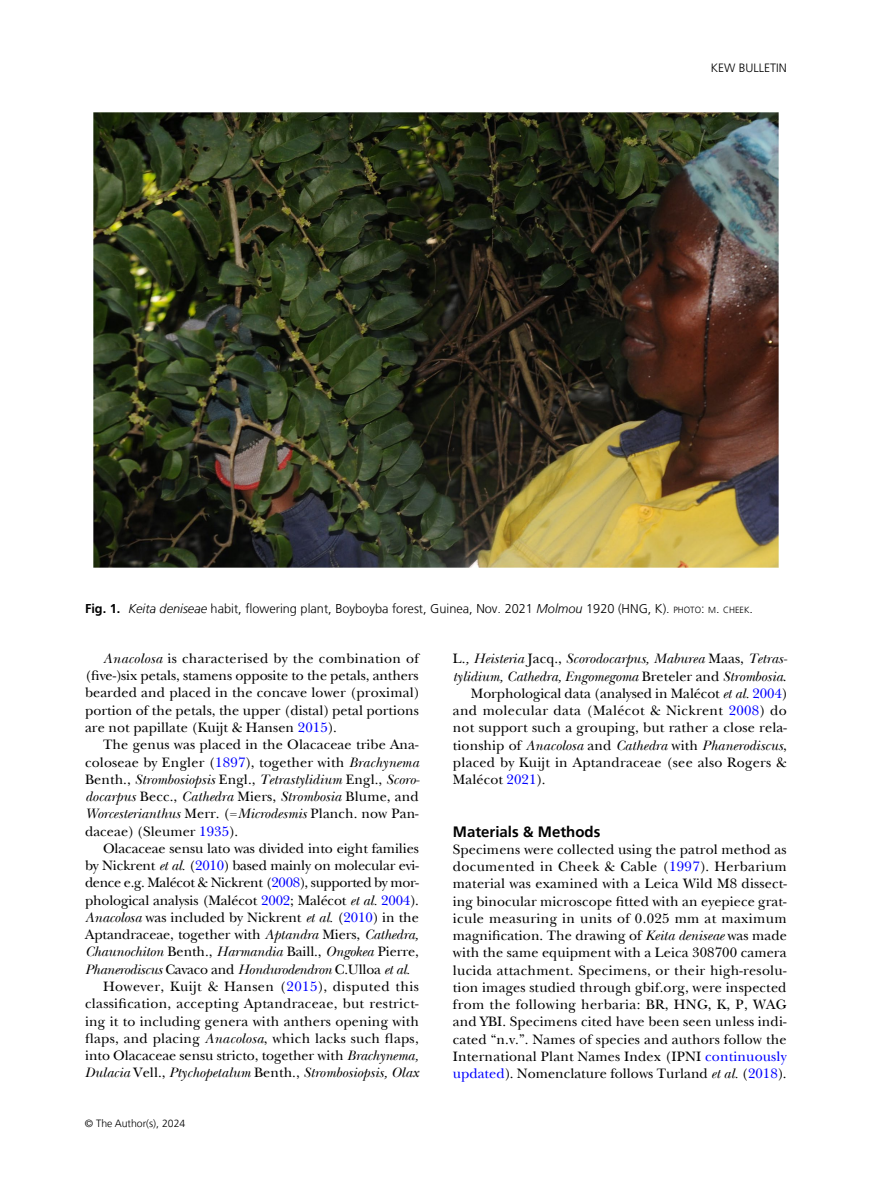
<style>
.page{position:relative;width:893px;height:1187px;background:#fff}
.page>*{position:absolute;margin:0;border:0;box-sizing:border-box;transform-origin:0 0}
.t1{font:700 15px "Frutiger Unic";color:#000}
.t2{font:14.25px/17.2px "New Baskerville Unic";letter-spacing:.01em;color:#000;text-align:justify}
.t3{font:14.25px "New Baskerville Unic 2";letter-spacing:.01em;color:#000}
.t4{font:italic 14.25px "New Baskerville Unic";letter-spacing:-.005em;color:#000}
.t5{font:14.25px "New Baskerville Unic 2";letter-spacing:-.01em;color:#000}
.t6{font:14.25px "New Baskerville Unic";letter-spacing:.03em;color:#000}
.t7{font:12.75px "Frutiger Unic Light 3";color:#000}
.t8{font:300 12px "Frutiger Unic";color:#000}
.t9{font:10.5px "Frutiger Unic Light 4";color:#000}
.s1{font-family:"Frutiger Unic";font-weight:700}
.s2{font-family:"Frutiger Unic";font-weight:300;font-style:italic}
.s3{font-family:"Frutiger Unic";font-weight:300}
.s4{font-family:"Frutiger Unic";font-weight:300;font-size:8.85px}
.s5{font-family:"New Baskerville Unic";font-style:italic}
.s6{color:#00f}
.s7{font-style:italic}
.s8{font-family:"New Baskerville Unic 2"}
.s9{font-style:normal}
.s10{font-family:"New Baskerville Unic 2";font-style:normal}
.s11{font-family:"New Baskerville Unic"}
.s12{font-family:"New Baskerville Unic 2";color:#00f}
</style>
<div class="page">
<img style="left:93px;top:113px;width:685px;height:454px">
<p class="t8" style="left:711px;top:61px;width:77px">KEW BULLETIN</p>
<p class="t7" style="left:85px;top:601px;width:669px"><span class="s1">Fig. 1.</span> <span class="s2">Keita deniseae</span> habit, flowering plant, Boyboyba forest, Guinea, Nov. 2021 <span class="s2">Molmou</span> <span class="s3">1920 (HNG, K).</span> <span class="s4">PHOTO</span><span class="s3">:</span> <span class="s4">M</span><span class="s3">.</span> <span class="s4">CHEEK</span><span class="s3">.</span></p>
<p class="t3" style="left:103px;top:648px;width:317px"><span class="s5">Anacolosa</span> is characterised by the combination of</p>
<p class="t2" style="left:85px;top:667px;width:335px">(five-)six petals, stamens opposite to the petals, anthers bearded and placed in the concave lower (proximal) portion of the petals, the upper (distal) petal portions are not papillate (Kuijt &amp; Hansen <span class="s6">2015</span>).</p>
<p class="t2" style="left:85px;top:736px;width:336px;text-indent:18px">The genus was placed in the Olacaceae tribe Ana&shy;coloseae by Engler (<span class="s6">1897</span>), together with <span class="s7">Brachynema </span>Benth., <span class="s7">Strombosiopsis</span> Engl., <span class="s7">Tetrastylidium</span> Engl., <span class="s7">Scoro&shy;docarpus</span> Becc., <span class="s7">Cathedra</span> <span class="s8">Miers,</span> <span class="s7">Strombosia</span> Blume, and <span class="s7">Worcesterianthus</span> Merr. (=<span class="s7">Microdesmis</span> Planch. now Pan&shy;daceae) (Sleumer <span class="s6">1935</span>).</p>
<p class="t5" style="left:103px;top:838px;width:317px">Olacaceae sensu lato was divided into eight families</p>
<p class="t2" style="left:85px;top:856px;width:335px">by Nickrent <span class="s7">et al.</span> (<span class="s6">2010</span>) based mainly on molecular evi&shy;dence e.g. Malécot &amp; Nickrent (<span class="s6">2008</span>), supported by mor&shy;phological analysis (Malécot <span class="s6">2002</span>; Malécot <span class="s7">et al.</span> <span class="s6">2004</span>).<br><span class="s7">Anacolosa</span> was included by Nickrent <span class="s7">et al.</span> (<span class="s6">2010</span>) in the</p>
<p class="t3" style="left:85px;top:924px;width:335px">Aptandraceae, together with <span class="s5">Aptandra</span> Miers, <span class="s5">Cathedra,</span></p>
<p class="t4" style="left:85px;top:941px;width:335px">Chaunochiton <span class="s9">Benth.,</span> Harmandia <span class="s9">Baill.,</span> Ongokea <span class="s10">Pierre,</span></p>
<p class="t4" style="left:85px;top:958px;width:327px">Phanerodiscus <span class="s9">Cavaco and</span> Hondurodendron <span class="s9">C.Ulloa</span> et al.</p>
<p class="t6" style="left:103px;top:976px;width:317px">However, Kuijt &amp; Hansen (<span class="s6">2015</span>), disputed this</p>
<p class="t2" style="left:85px;top:994px;width:335px">classification, accepting Aptandraceae, but restrict-</p>
<p class="t3" style="left:85px;top:1010px;width:335px">ing it to including genera with anthers opening with</p>
<p class="t2" style="left:85px;top:1029px;width:335px">flaps, and placing <span class="s7">Anacolosa</span>, which lacks such flaps,</p>
<p class="t3" style="left:85px;top:1045px;width:335px">into Olacaceae sensu stricto, together with <span class="s5">Brachynema,</span></p>
<p class="t4" style="left:85px;top:1062px;width:335px">Dulacia <span class="s9">Vell.,</span> Ptychopetalum <span class="s9">Benth.,</span> Strombosiopsis, Olax</p>
<p class="t9" style="left:85px;top:1116px;width:102px">© The Author(s), 2024</p>
<p class="t2" style="left:453px;top:650px;width:335px;text-align:right">L.<span class="s7">, Heisteria</span> Jacq., <span class="s7">Scorodocarpus, Maburea</span> <span class="s8">Maas,</span> <span class="s7">Tetras&shy;tylidium, Cathedra, Engomegoma</span> Breteler and <span class="s7">Strombosia</span>.<br>Morphological data (analysed in Malécot <span class="s7">et al.</span> <span class="s6">2004</span>) and molecular data (Malécot &amp; Nickrent <span class="s6">2008</span>) do</p>
<p class="t3" style="left:453px;top:717px;width:335px">not support such a grouping, but rather a close rela<span class="s11">-</span></p>
<p class="t2" style="left:453px;top:736px;width:335px"><span class="s8">tionship of</span> <span class="s7">Anacolosa</span> <span class="s8">and</span> <span class="s7">Cathedra</span> <span class="s8">with</span> <span class="s7">Phanerodiscus</span><span class="s8">, </span>placed by Kuijt in Aptandraceae (see also Rogers &amp; Malécot <span class="s6">2021</span>).</p>
<p class="t1" style="left:453px;top:822px;width:149px">Materials &amp; Methods</p>
<p class="t2" style="left:453px;top:840px;width:335px">Specimens were collected using the patrol method as documented in Cheek &amp; Cable (<span class="s6">1997</span>). Herbarium material was examined with a Leica Wild M8 dissect&shy;ing binocular microscope fitted with an eyepiece grat&shy;icule measuring in units of 0.025 mm at maximum magnification. The drawing of <span class="s7">Keita deniseae</span> <span class="s8">was made </span>with the same equipment with a Leica 308700 camera lucida attachment. Specimens, or their high-resolu&shy;tion images studied through gbif.org, were inspected from the following herbaria: BR, HNG, K, P, WAG and YBI. Specimens cited have been seen unless indi&shy;cated “n.v.”. Names of species and authors follow the International Plant Names Index (IPNI <span class="s12">continuously updated</span>). Nomenclature follows Turland <span class="s7">et al.</span> (<span class="s6">2018</span>).</p>
</div>
